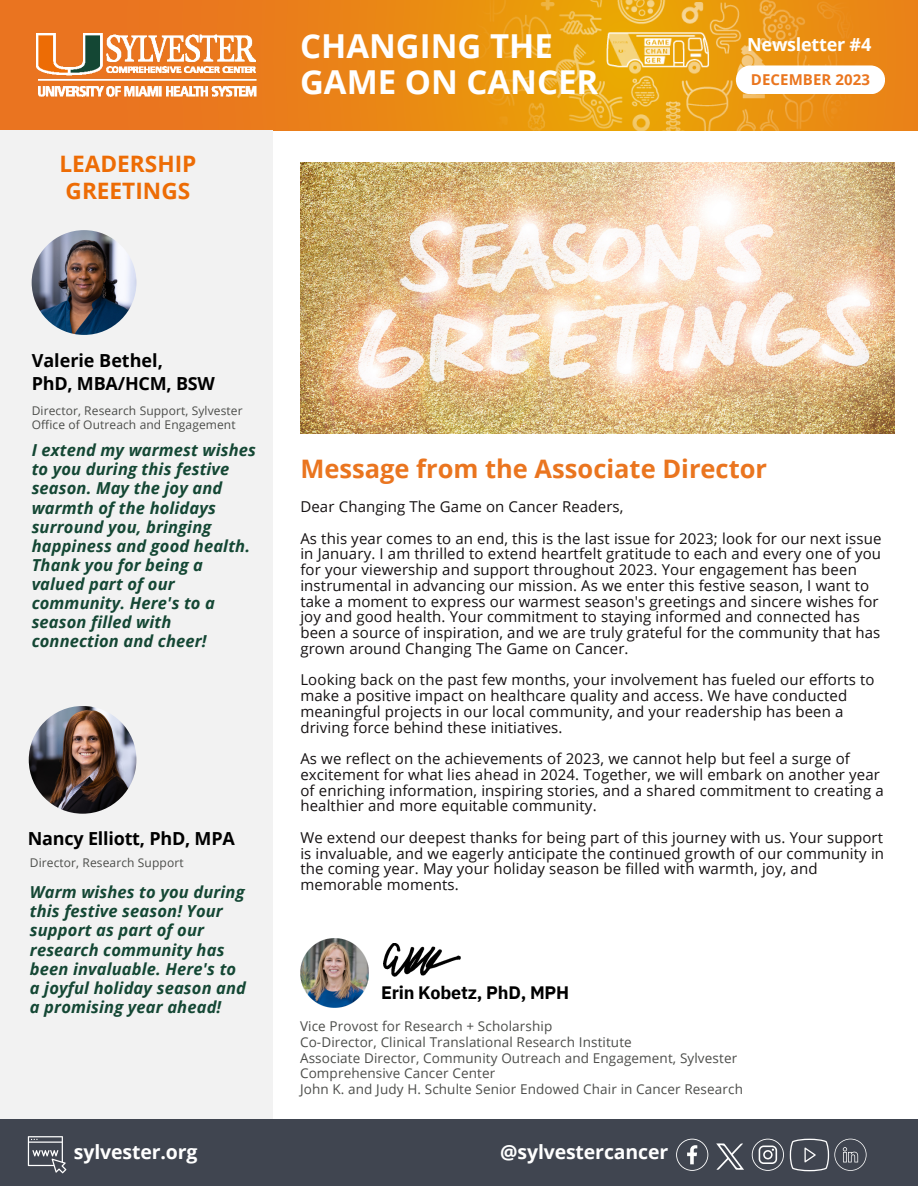
<style>
.page{position:relative;width:918px;height:1188px;background:#fff}
.page>*{position:absolute;margin:0;border:0;box-sizing:border-box;transform-origin:0 0}
.t1{font:700 33px/36px "Open Sans";color:#fff}
.t2{font:700 25.5px "Open Sans";color:#ea751f}
.t3{font:700 22.65px/27px "Open Sans";color:#ed6c05}
.t4{font:700 19.5px "Open Sans";letter-spacing:-.005em;color:#fff}
.t5{font:700 18px/22.5px "Open Sans";letter-spacing:-.01em;color:#000}
.t6{font:700 18px "IBM Plex Sans";letter-spacing:-.01em;color:#000}
.t7{font:700 18px "Open Sans";letter-spacing:-.01em;color:#fff}
.t8{font:italic 700 16.5px/19.2px "Open Sans";letter-spacing:.01em;color:#144734}
.t9{font:15px/15.8px "Open Sans";letter-spacing:.01em;color:#151112}
.t10{font:700 15px "Open Sans";letter-spacing:.005em;color:#ea761f}
.t11{font:13.5px/15.8px "Open Sans";letter-spacing:.01em;color:#4c4d4a}
.t12{font:12px/14px "Open Sans";letter-spacing:.01em;color:#4c4d4a}
</style>
<div class="page">
<img style="left:0;top:0;width:918px;height:130px">
<div style="left:0;top:131px;width:273px;height:989px;background:#f2f2f2"></div>
<img style="left:32px;top:230px;width:104px;height:105px;border-radius:50%">
<img style="left:383px;top:943px;width:78px;height:34px">
<img style="left:29px;top:706px;width:107px;height:108px;border-radius:50%">
<div style="left:736px;top:65px;width:149px;height:29px;background:#fff;border-radius:14px"></div>
<div style="left:0;top:1120px;width:918px;height:66px;background:#404550"></div>
<svg style="left:752px;top:1139px;width:32px;height:32px"></svg>
<svg style="left:676px;top:1139px;width:32px;height:32px"></svg>
<svg style="left:790px;top:1139px;width:77px;height:32px"></svg>
<svg style="left:28px;top:1136px;width:38px;height:37px"></svg>
<img style="left:36px;top:33px;width:221px;height:63px">
<img style="left:300px;top:939px;width:69px;height:69px">
<svg style="left:716px;top:1143px;width:28px;height:27px"></svg>
<img style="left:300px;top:162px;width:594px;height:271px">
<p class="t3" style="left:59px;top:149px;width:138px">LEADERSHIP<br>GREETINGS</p>
<p class="t1" style="left:300px;top:27px;width:300px">CHANGING THE<br>GAME ON CANCER</p>
<p class="t7" style="left:747px;top:31px;width:126px">Newsletter #4</p>
<p class="t10" style="left:751px;top:69px;width:121px">DECEMBER 2023</p>
<p class="t5" style="left:32px;top:349px;width:185px">Valerie Bethel,<br>PhD, MBA/HCM, BSW</p>
<p class="t12" style="left:32px;top:403px;width:212px">Director, Research Support, Sylvester<br>Office of Outreach and Engagement</p>
<p class="t8" style="left:32px;top:440px;width:226px">I extend my warmest wishes to you during this festive season. May the joy and warmth of the holidays surround you, bringing happiness and good health.<br>Thank you for being a valued part of our community. Here's to a season filled with connection and cheer!</p>
<p class="t5" style="left:28px;top:826px;width:209px">Nancy Elliott, PhD, MPA</p>
<p class="t12" style="left:30px;top:855px;width:155px">Director, Research Support</p>
<h5 class="t8" style="left:30px;top:882px;width:218px">Warm wishes to you during this festive season! Your support as part of our research community has been invaluable. Here's to a joyful holiday season and a promising year ahead!</h5>
<p class="t2" style="left:300px;top:451px;width:468px">Message from the Associate Director</p>
<h5 class="t9" style="left:300px;top:499px;width:325px">Dear Changing The Game on Cancer Readers,</h5>
<h3 class="t9" style="left:300px;top:530px;width:583px">As this year comes to an end, this is the last issue for 2023; look for our next issue in January. I am thrilled to extend heartfelt gratitude to each and every one of you for your viewership and support throughout 2023. Your engagement has been instrumental in advancing our mission. As we enter this festive season, I want to take a moment to express our warmest season's greetings and sincere wishes for joy and good health. Your commitment to staying informed and connected has been a source of inspiration, and we are truly grateful for the community that has grown around Changing The Game on Cancer.</h3>
<h5 class="t9" style="left:300px;top:672px;width:576px">Looking back on the past few months, your involvement has fueled our efforts to make a positive impact on healthcare quality and access. We have conducted meaningful projects in our local community, and your readership has been a driving force behind these initiatives.</h5>
<p class="t9" style="left:300px;top:751px;width:585px">As we reflect on the achievements of 2023, we cannot help but feel a surge of excitement for what lies ahead in 2024. Together, we will embark on another year of enriching information, inspiring stories, and a shared commitment to creating a healthier and more equitable community.</p>
<p class="t9" style="left:300px;top:829px;width:585px">We extend our deepest thanks for being part of this journey with us. Your support is invaluable, and we eagerly anticipate the continued growth of our community in the coming year. May your holiday season be filled with warmth, joy, and memorable moments.</p>
<p class="t6" style="left:381px;top:980px;width:190px">Erin Kobetz, PhD, MPH</p>
<h2 class="t11" style="left:300px;top:1018px;width:254px">Vice Provost for Research + Scholarship</h2>
<p class="t11" style="left:300px;top:1034px;width:333px">Co-Director, Clinical Translational Research Institute</p>
<p class="t11" style="left:300px;top:1050px;width:439px">Associate Director, Community Outreach and Engagement, Sylvester<br>Comprehensive Cancer Center</p>
<p class="t11" style="left:300px;top:1081px;width:444px">John K. and Judy H. Schulte Senior Endowed Chair in Cancer Research</p>
<p class="t4" style="left:74px;top:1138px;width:125px">sylvester.org</p>
<h5 class="t4" style="left:500px;top:1138px;width:169px">@sylvestercancer</h5>
</div>
